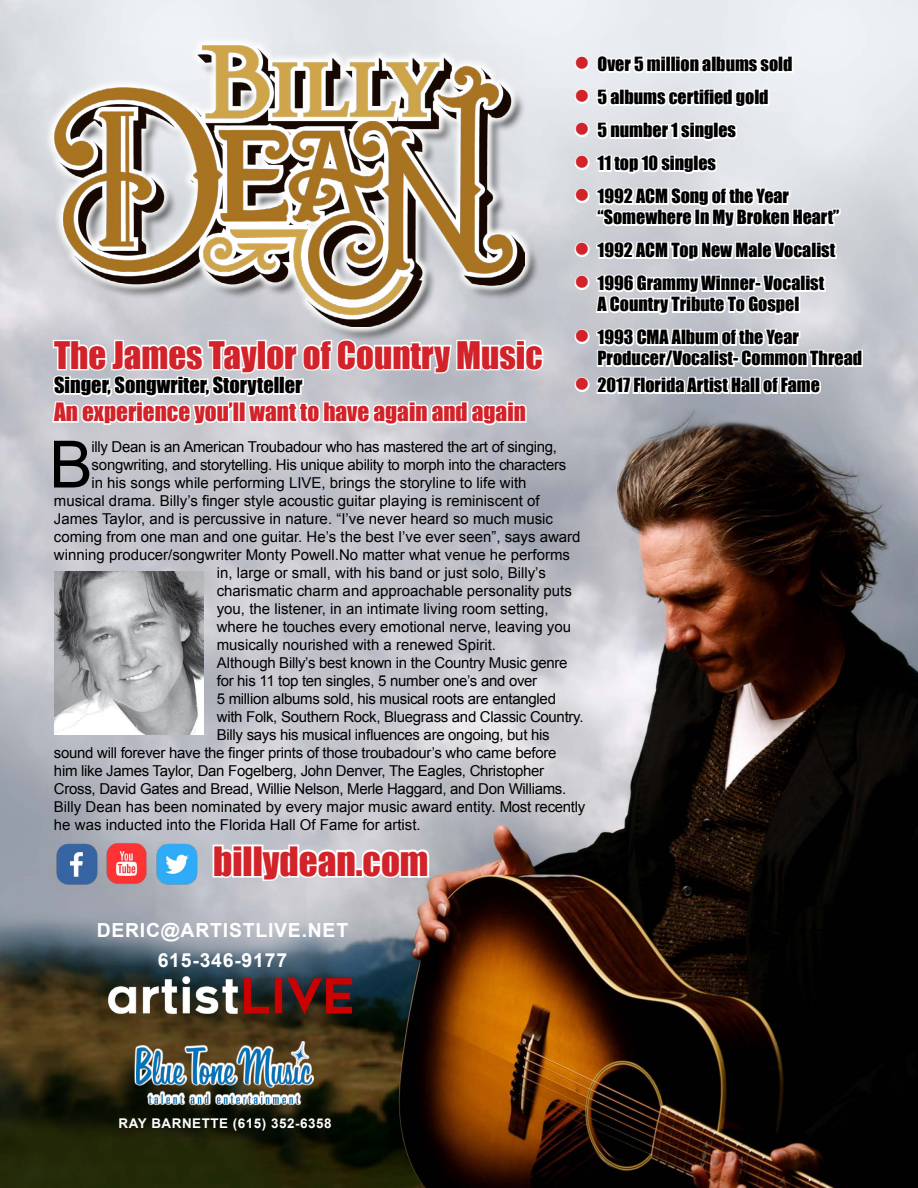
<style>
.page{position:relative;width:918px;height:1188px;background:#fff}
.page>*{position:absolute;margin:0;border:0;box-sizing:border-box;transform-origin:0 0}
.t1{font:65.25px "Arial";color:#000}
.t2{font:37.05px "Impact";color:#d2232a}
.t3{font:34.95px "Impact";color:#d2232a}
.t4{font:23.25px "Impact";color:#d2232a}
.t5{font:20.4px "Impact";color:#000}
.t6{font:700 19.35px/30.2px "Arial";letter-spacing:.04em;color:#fff;text-align:center}
.t7{font:18px/21px "Impact";color:#000}
.t8{font:15px "Arial";color:#000}
.t9{font:15px "Arial";letter-spacing:-.02em;color:#000}
.t10{font:700 13.35px "Arial";letter-spacing:.04em;color:#fff}
.s1{font-family:"Arial";font-size:48px;color:#d2232a}
</style>
<div class="page">
<img style="left:0;top:0;width:918px;height:1188px">
<svg style="left:44px;top:35px;width:490px;height:302px;fill:#e0e3e8"></svg>
<img style="left:54px;top:45px;width:470px;height:262px">
<svg style="left:572px;top:53px;width:223px;height:58px"></svg>
<svg style="left:572px;top:119px;width:292px;height:285px"></svg>
<svg style="left:51px;top:307px;width:494px;height:157px"></svg>
<img style="left:54px;top:842px;width:46px;height:46px">
<img style="left:155px;top:842px;width:46px;height:46px">
<img style="left:106px;top:842px;width:45px;height:46px">
<img style="left:54px;top:571px;width:150px;height:164px">
<svg style="left:211px;top:843px;width:34px;height:38px"></svg>
<div style="left:242px;top:845px;width:11px;height:33px;border:4px solid #fff"></div>
<div style="left:252px;top:845px;width:11px;height:33px;border:4px solid #fff"></div>
<svg style="left:258px;top:843px;width:173px;height:59px"></svg>
<svg style="left:134px;top:1041px;width:180px;height:64px"></svg>
<img style="left:137px;top:1043px;width:175px;height:60px">
<img style="left:104px;top:972px;width:252px;height:47px">
<h3 class="t3" style="left:54px;top:334px;width:490px">The James Taylor of Country Music</h3>
<h3 class="t5" style="left:54px;top:373px;width:250px">Singer, Songwriter, Storyteller</h3>
<h3 class="t4" style="left:54px;top:398px;width:473px">An experience you’ll want to have again and again</h3>
<p class="t7" style="left:574px;top:54px;width:220px"><span class="s1">•</span> Over 5 million albums sold</p>
<p class="t7" style="left:574px;top:87px;width:197px"><span class="s1">•</span> 5 albums certified gold</p>
<p class="t7" style="left:574px;top:120px;width:164px"><span class="s1">•</span> 5 number 1 singles</p>
<p class="t7" style="left:574px;top:153px;width:144px"><span class="s1">•</span> 11 top 10 singles</p>
<p class="t7" style="left:598px;top:186px;width:243px;text-indent:-24px"><span class="s1">•</span> 1992 ACM Song of the Year “Somewhere In My Broken Heart”</p>
<p class="t7" style="left:574px;top:240px;width:263px"><span class="s1">•</span> 1992 ACM Top New Male Vocalist</p>
<p class="t7" style="left:574px;top:273px;width:252px;text-align:center"><span class="s1">•</span> 1996 Grammy Winner- Vocalist<br>A Country Tribute To Gospel</p>
<p class="t7" style="left:598px;top:327px;width:266px;text-indent:-24px"><span class="s1">•</span> 1993 CMA Album of the Year<br>Producer/Vocalist- Common Thread</p>
<p class="t7" style="left:574px;top:375px;width:248px"><span class="s1">•</span> 2017 Florida Artist Hall of Fame</p>
<h1 class="t1" style="left:49px;top:428px;width:45px">B</h1>
<p class="t9" style="left:91px;top:438px;width:467px">illy Dean is an American Troubadour who has mastered the art of singing,</p>
<p class="t9" style="left:91px;top:456px;width:476px">songwriting, and storytelling. His unique ability to morph into the characters</p>
<p class="t8" style="left:91px;top:474px;width:437px">in his songs while performing LIVE, brings the storyline to life with</p>
<p class="t8" style="left:54px;top:492px;width:487px">musical drama. Billy’s finger style acoustic guitar playing is reminiscent of</p>
<p class="t8" style="left:54px;top:510px;width:501px">James Taylor, and is percussive in nature. “I’ve never heard so much music</p>
<p class="t8" style="left:54px;top:528px;width:528px">coming from one man and one guitar. He’s the best I’ve ever seen”, says award</p>
<p class="t8" style="left:54px;top:546px;width:518px">winning producer/songwriter Monty Powell.No matter what venue he performs</p>
<p class="t8" style="left:217px;top:564px;width:331px">in, large or small, with his band or just solo, Billy’s</p>
<p class="t8" style="left:217px;top:582px;width:357px">charismatic charm and approachable personality puts</p>
<p class="t8" style="left:217px;top:600px;width:333px">you, the listener, in an intimate living room setting,</p>
<p class="t8" style="left:217px;top:618px;width:356px">where he touches every emotional nerve, leaving you</p>
<p class="t8" style="left:217px;top:636px;width:281px">musically nourished with a renewed Spirit.</p>
<p class="t9" style="left:217px;top:654px;width:352px">Although Billy’s best known in the Country Music genre</p>
<p class="t9" style="left:217px;top:672px;width:322px">for his 11 top ten singles, 5 number one’s and over</p>
<p class="t9" style="left:217px;top:690px;width:341px">5 million albums sold, his musical roots are entangled</p>
<p class="t9" style="left:217px;top:708px;width:368px">with Folk, Southern Rock, Bluegrass and Classic Country.</p>
<p class="t9" style="left:217px;top:726px;width:334px">Billy says his musical influences are ongoing, but his</p>
<p class="t9" style="left:54px;top:744px;width:504px">sound will forever have the finger prints of those troubadour’s who came before</p>
<p class="t9" style="left:54px;top:762px;width:492px">him like James Taylor, Dan Fogelberg, John Denver, The Eagles, Christopher</p>
<p class="t9" style="left:54px;top:780px;width:514px">Cross, David Gates and Bread, Willie Nelson, Merle Haggard, and Don Williams.</p>
<p class="t8" style="left:54px;top:798px;width:533px">Billy Dean has been nominated by every major music award entity. Most recently</p>
<p class="t8" style="left:54px;top:816px;width:368px">he was inducted into the Florida Hall Of Fame for artist.</p>
<h2 class="t2" style="left:213px;top:838px;width:217px">billydean.com</h2>
<p class="t6" style="left:97px;top:915px;width:253px">DERIC@ARTISTLIVE.NET<br>615-346-9177</p>
<p class="t10" style="left:119px;top:1116px;width:214px">RAY BARNETTE (615) 352-6358</p>
</div>
